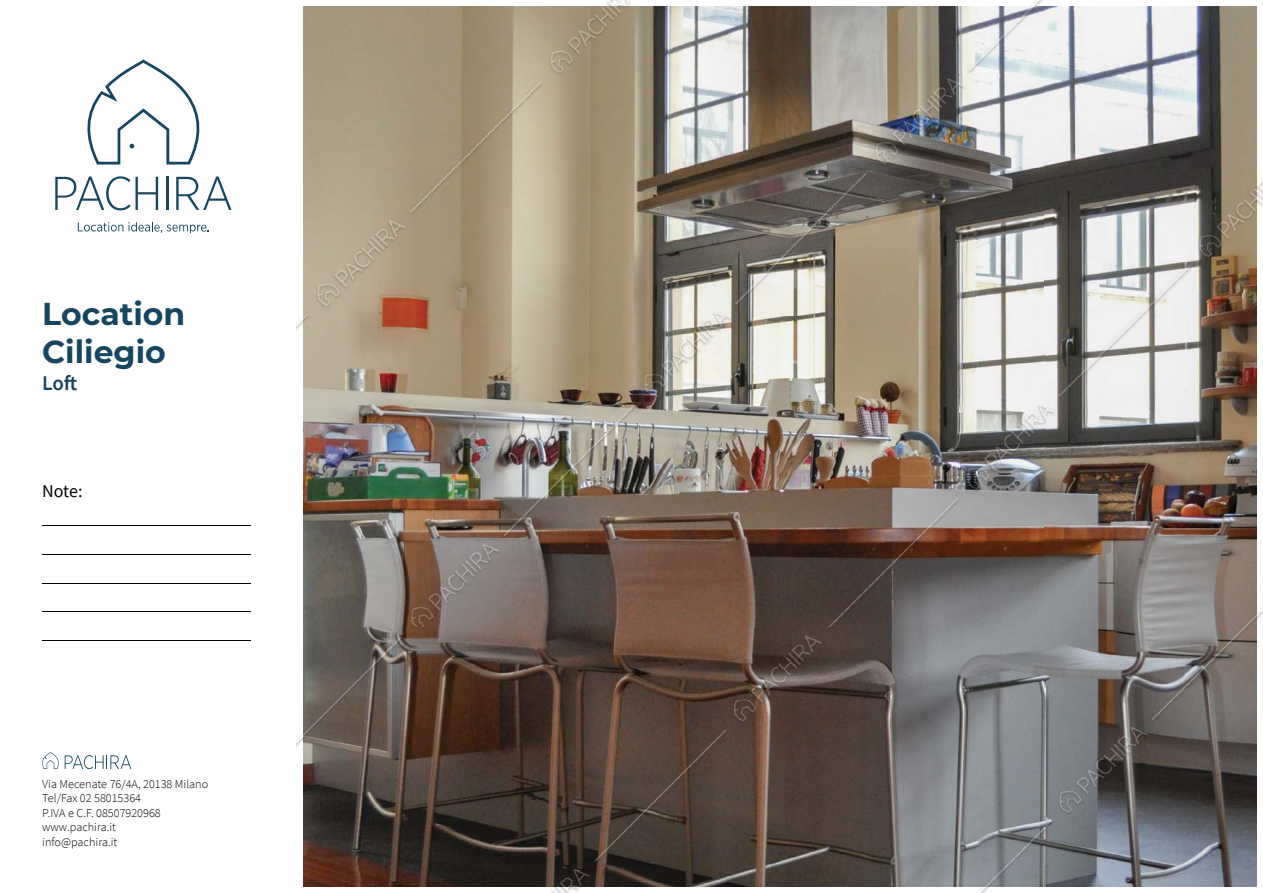
<style>
.page{position:relative;width:1263px;height:893px;background:#fff}
.page>*{position:absolute;margin:0;border:0;box-sizing:border-box;transform-origin:0 0}
.t1{font:700 31.5px/37.8px "Montserrat";color:#154661}
.t2{font:600 21px "Source Sans Pro";color:#154661}
.t3{font:18px "Source Sans Pro";color:#000}
.t4{font:300 12px/14.4px "Source Sans Pro";color:#000}
</style>
<div class="page">
<svg style="left:42px;top:59px;width:255px;height:711px"></svg>
<img style="left:303px;top:58px;width:906px;height:829px">
<img style="left:303px;top:53px;width:906px;height:5px">
<img style="left:297px;top:317px;width:6px;height:429px">
<img style="left:303px;top:0;width:954px;height:53px">
<img style="left:1209px;top:52px;width:54px;height:835px">
<img style="left:551px;top:887px;width:439px;height:6px">
<h1 class="t1" style="left:42px;top:293px;width:145px">Location<br>Ciliegio</h1>
<h2 class="t2" style="left:42px;top:370px;width:37px">Loft</h2>
<h3 class="t3" style="left:42px;top:479px;width:42px">Note:</h3>
<p class="t4" style="left:42px;top:777px;width:168px">Via Mecenate 76/4A, 20138 Milano<br>Tel/Fax 02 58015364<br>P.IVA e C.F. 08507920968 www.pachira.it<br>info@pachira.it</p>
</div>
